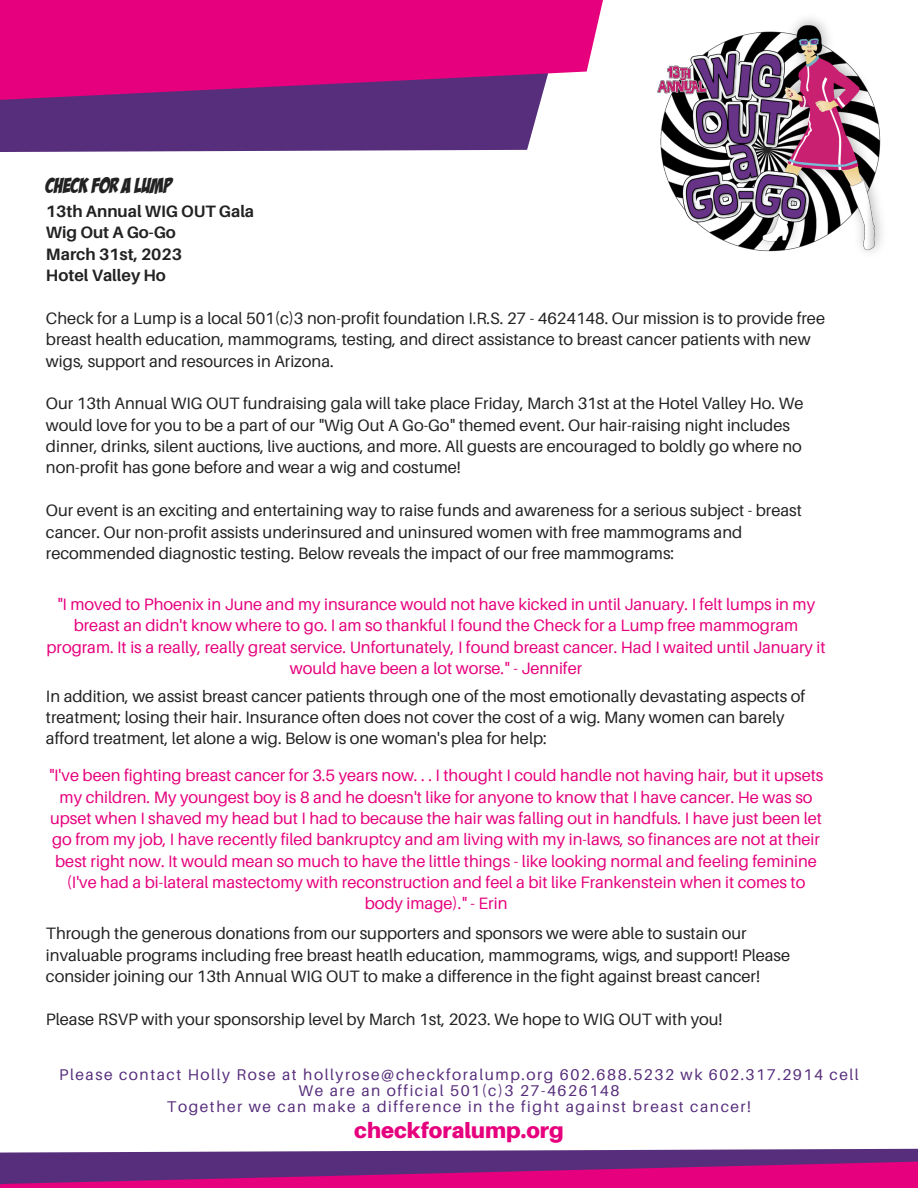
<style>
.page{position:relative;width:918px;height:1188px;background:#fff}
.page>*{position:absolute;margin:0;border:0;box-sizing:border-box;transform-origin:0 0}
.t1{font:900 21.75px "Aileron";color:#e6007d}
.t2{font:21px "Bada Boom BB";color:#222}
.t3{font:16.5px/21.3px "Aileron";color:#222}
.t4{font:16.5px/21.3px "Aileron";color:#e6007d;text-align:center}
.t5{font:700 16.5px/21.3px "Aileron";color:#222}
.t6{font:15.6px/15.8px "Aileron";letter-spacing:.1em;color:#572e7b;text-align:center}
</style>
<div class="page">
<svg style="left:0;top:0;width:603px;height:152px;background:#b22385"></svg>
<svg style="left:0;top:1148px;width:918px;height:40px;background:#982a84"></svg>
<img style="left:657px;top:18px;width:225px;height:234px">
<p class="t2" style="left:46px;top:175px;width:127px">CHECK FOR A LUMP</p>
<p class="t5" style="left:46px;top:200px;width:210px">13th Annual WIG OUT Gala<br>Wig Out A Go-Go<br>March 31st, 2023<br>Hotel Valley Ho</p>
<p class="t3" style="left:46px;top:307px;width:781px">Check for a Lump is a local 501(c)3 non-profit foundation I.R.S. 27 - 4624148. Our mission is to provide free breast health education, mammograms, testing, and direct assistance to breast cancer patients with new wigs, support and resources in Arizona.</p>
<p class="t3" style="left:46px;top:393px;width:759px">Our 13th Annual WIG OUT fundraising gala will take place Friday, March 31st at the Hotel Valley Ho. We would love for you to be a part of our "Wig Out A Go-Go" themed event. Our hair-raising night includes dinner, drinks, silent auctions, live auctions, and more. All guests are encouraged to boldly go where no non-profit has gone before and wear a wig and costume!</p>
<p class="t3" style="left:46px;top:499px;width:757px">Our event is an exciting and entertaining way to raise funds and awareness for a serious subject - breast cancer. Our non-profit assists underinsured and uninsured women with free mammograms and recommended diagnostic testing. Below reveals the impact of our free mammograms:</p>
<p class="t4" style="left:47px;top:593px;width:781px">"I moved to Phoenix in June and my insurance would not have kicked in until January. I felt lumps in my breast an didn't know where to go. I am so thankful I found the Check for a Lump free mammogram program. It is a really, really great service. Unfortunately, I found breast cancer. Had I waited until January it would have been a lot worse." - Jennifer</p>
<p class="t3" style="left:46px;top:685px;width:761px">In addition, we assist breast cancer patients through one of the most emotionally devastating aspects of treatment; losing their hair. Insurance often does not cover the cost of a wig. Many women can barely afford treatment, let alone a wig. Below is one woman's plea for help:</p>
<p class="t4" style="left:49px;top:764px;width:776px">"I've been fighting breast cancer for 3.5 years now. . . I thought I could handle not having hair, but it upsets my children. My youngest boy is 8 and he doesn't like for anyone to know that I have cancer. He was so upset when I shaved my head but I had to because the hair was falling out in handfuls. I have just been let go from my job, I have recently filed bankruptcy and am living with my in-laws, so finances are not at their best right now. It would mean so much to have the little things - like looking normal and feeling feminine (I've had a bi-lateral mastectomy with reconstruction and feel a bit like Frankenstein when it comes to body image)." - Erin</p>
<p class="t3" style="left:46px;top:923px;width:746px">Through the generous donations from our supporters and sponsors we were able to sustain our invaluable programs including free breast heatlh education, mammograms, wigs, and support! Please consider joining our 13th Annual WIG OUT to make a difference in the fight against breast cancer!</p>
<p class="t3" style="left:46px;top:1008px;width:678px">Please RSVP with your sponsorship level by March 1st, 2023. We hope to WIG OUT with you!</p>
<p class="t6" style="left:59px;top:1067px;width:801px">Please contact Holly Rose at hollyrose@checkforalump.org 602.688.5232 wk 602.317.2914 cell<br>We are an official 501(c)3 27-4626148<br>Together we can make a difference in the fight against breast cancer!</p>
<h1 class="t1" style="left:354px;top:1117px;width:211px">checkforalump.org</h1>
</div>
